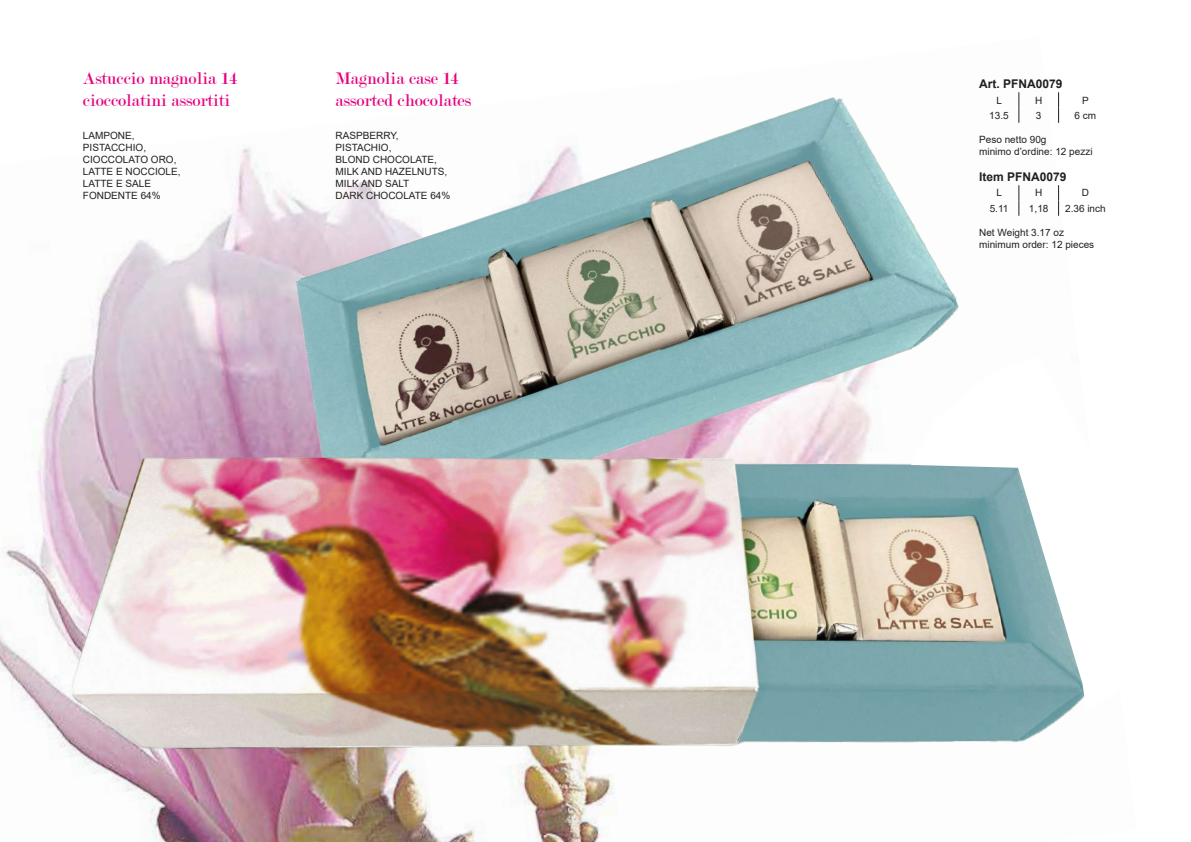
<style>
.page{position:relative;width:1191px;height:842px;background:#fff}
.page>*{position:absolute;margin:0;border:0;box-sizing:border-box;transform-origin:0 0}
.t1{font:18px/21.6px "Modern";color:#e6007e}
.t2{font:700 12px "Arial";color:#231f20}
.t3{font:10px/12px "Arial";color:#231f20}
</style>
<div class="page">
<img style="left:43px;top:92px;width:1029px;height:750px">
<svg style="left:1018px;top:92px;width:1px;height:31px"></svg>
<svg style="left:1058px;top:92px;width:1px;height:31px"></svg>
<svg style="left:1018px;top:185px;width:1px;height:31px"></svg>
<svg style="left:1058px;top:185px;width:1px;height:31px"></svg>
<svg style="left:911px;top:357px;width:174px;height:352px"></svg>
<h1 class="t1" style="left:83px;top:68px;width:156px">Astuccio magnolia 14 cioccolatini assortiti</h1>
<p class="t3" style="left:83px;top:130px;width:99px">LAMPONE,<br>PISTACCHIO,<br>CIOCCOLATO ORO,<br>LATTE E NOCCIOLE,<br>LATTE E SALE<br>FONDENTE 64%</p>
<h1 class="t1" style="left:335px;top:68px;width:137px">Magnolia case 14 assorted chocolates</h1>
<p class="t3" style="left:335px;top:130px;width:116px">RASPBERRY,<br>PISTACHIO,<br>BLOND CHOCOLATE,<br>MILK AND HAZELNUTS,<br>MILK AND SALT<br>DARK CHOCOLATE 64%</p>
<p class="t2" style="left:979px;top:76px;width:85px">Art. PFNA0079</p>
<p class="t3" style="left:996px;top:94px;width:7px">L</p>
<p class="t3" style="left:1035px;top:94px;width:9px">H</p>
<p class="t3" style="left:1082px;top:94px;width:8px">P</p>
<p class="t3" style="left:989px;top:109px;width:21px">13.5</p>
<p class="t3" style="left:1036px;top:109px;width:7px">3</p>
<p class="t3" style="left:1074px;top:109px;width:23px">6 cm</p>
<p class="t3" style="left:979px;top:133px;width:115px">Peso netto 90g<br>minimo d’ordine: 12 pezzi</p>
<p class="t2" style="left:979px;top:169px;width:89px">Item PFNA0079</p>
<p class="t3" style="left:996px;top:187px;width:7px">L</p>
<p class="t3" style="left:1035px;top:187px;width:9px">H</p>
<p class="t3" style="left:1081px;top:187px;width:9px">D</p>
<p class="t3" style="left:989px;top:202px;width:20px">5.11</p>
<p class="t3" style="left:1029px;top:202px;width:21px">1,18</p>
<p class="t3" style="left:1065px;top:202px;width:42px">2.36 inch</p>
<p class="t3" style="left:979px;top:226px;width:117px">Net Weight 3.17 oz minimum order: 12 pieces</p>
</div>
